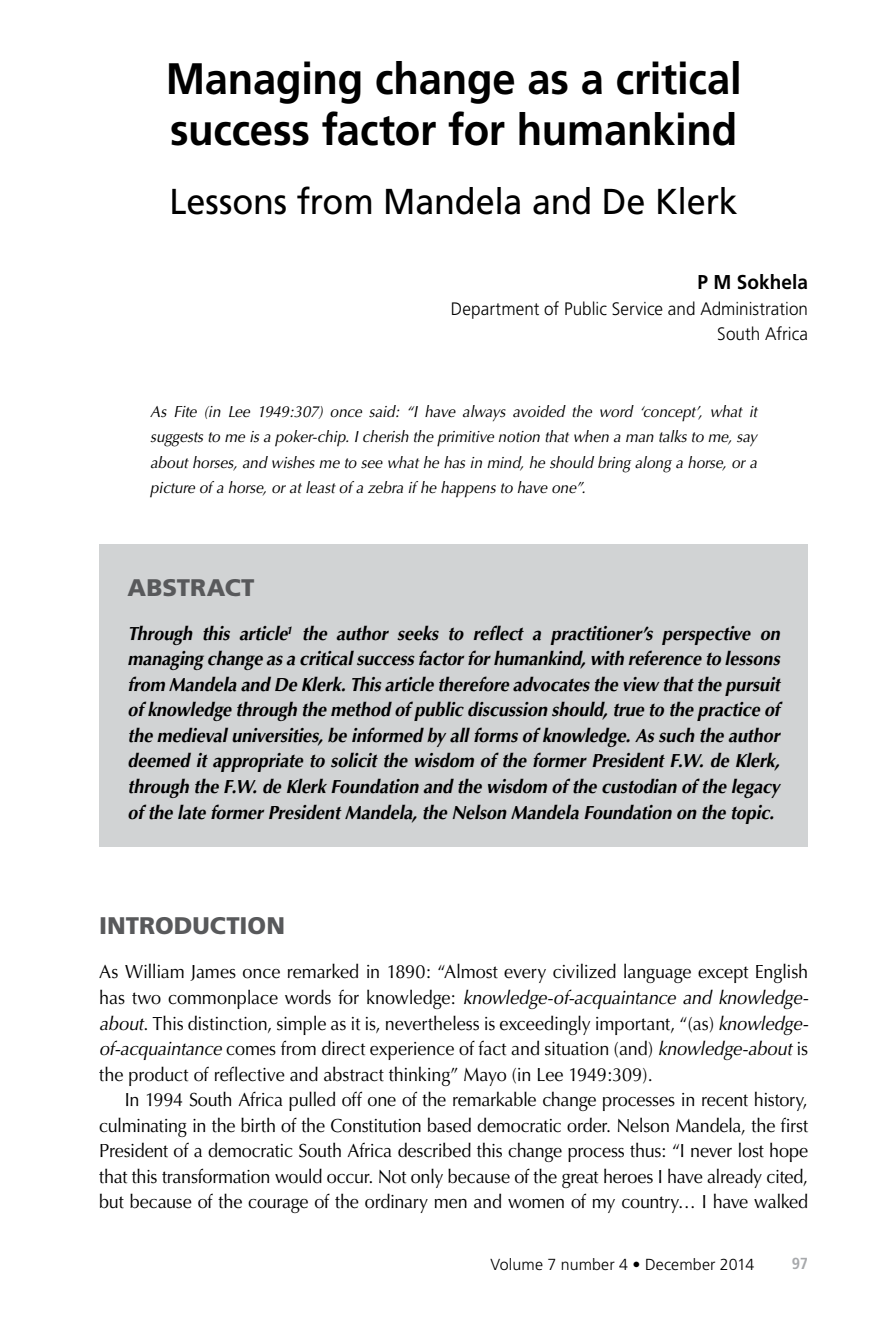
<style>
.page{position:relative;width:879px;height:1333px;background:#fff}
.page>*{position:absolute;margin:0;border:0;box-sizing:border-box;transform-origin:0 0}
.t1{font:700 44px/51px "Frutiger";letter-spacing:-.005em;color:#000;scale:.95 1}
.t2{font:36px "Frutiger";letter-spacing:-.005em;color:#000;scale:.95 1}
.t3{font:900 24px "Frutiger";color:#58595b}
.t4{font:700 20px "Frutiger";letter-spacing:.005em;color:#000;scale:.95 1}
.t5{font:19px/25.6px "Optima";letter-spacing:-.015em;color:#000;text-align:justify;scale:.95 1}
.t6{font:italic 700 19px/25.6px "Optima";letter-spacing:-.005em;color:#000;text-align:justify;scale:.95 1}
.t7{font:300 18px/25.6px "Frutiger";letter-spacing:.005em;color:#000;text-align:right;scale:.95 1}
.t8{font:italic 16px/25.6px "Optima";color:#000;text-align:justify;scale:.95 1}
.t9{font:300 16px "Frutiger";letter-spacing:.005em;color:#000}
.t10{font:700 condensed 16px "Frutiger";color:#a7a9ac}
.s1{font-style:italic}
</style>
<div class="page">
<div style="left:99px;top:544px;width:709px;height:302px;background:#d1d3d4"></div>
<h1 class="t1" style="left:166px;top:53px;width:608px">Managing change as a critical success factor for humankind</h1>
<h2 class="t2" style="left:170px;top:181px;width:599px">Lessons from Mandela and De Klerk</h2>
<p class="t4" style="left:697px;top:270px;width:118px">P M Sokhela</p>
<p class="t7" style="left:451px;top:296px;width:377px">Department of Public Service and Administration<br>South Africa</p>
<p class="t8" style="left:150px;top:399px;width:640px">As Fite (in Lee 1949:307) once said: “I have always avoided the word ‘concept’, what it suggests to me is a poker-chip. I cherish the primitive notion that when a man talks to me, say about horses, and wishes me to see what he has in mind, he should bring along a horse, or a picture of a horse, or at least of a zebra if he happens to have one”.</p>
<p class="t3" style="left:128px;top:573px;width:128px">ABSTRACT</p>
<p class="t6" style="left:128px;top:621px;width:688px">Through this article<sup>1</sup> the author seeks to reflect a practitioner’s perspective on managing change as a critical success factor for humankind, with reference to lessons from Mandela and De Klerk. This article therefore advocates the view that the pursuit of knowledge through the method of public discussion should, true to the practice of the medieval universities, be informed by all forms of knowledge. As such the author deemed it appropriate to solicit the wisdom of the former President F.W. de Klerk, through the F.W. de Klerk Foundation and the wisdom of the custodian of the legacy of the late former President Mandela, the Nelson Mandela Foundation on the topic.</p>
<p class="t3" style="left:99px;top:911px;width:187px">INTRODUCTION</p>
<p class="t5" style="left:99px;top:959px;width:748px">As William James once remarked in 1890: “Almost every civilized language except English has two commonplace words for knowledge: <span class="s1">knowledge-of-acquaintance and knowledge&shy;about</span>. This distinction, simple as it is, nevertheless is exceedingly important, “(as) <span class="s1">knowledge&shy;of-acquaintance</span> comes from direct experience of fact and situation (and) <span class="s1">knowledge-about</span> is the product of reflective and abstract thinking” Mayo (in Lee 1949:309).</p>
<p class="t5" style="left:99px;top:1087px;width:748px;text-indent:26px">In 1994 South Africa pulled off one of the remarkable change processes in recent history, culminating in the birth of the Constitution based democratic order. Nelson Mandela, the first President of a democratic South Africa described this change process thus: “I never lost hope that this transformation would occur. Not only because of the great heroes I have already cited, but because of the courage of the ordinary men and women of my country… I have walked</p>
<p class="t9" style="left:490px;top:1255px;width:265px">Volume 7 number 4 • December 2014</p>
<p class="t10" style="left:791px;top:1254px;width:18px">97</p>
</div>
